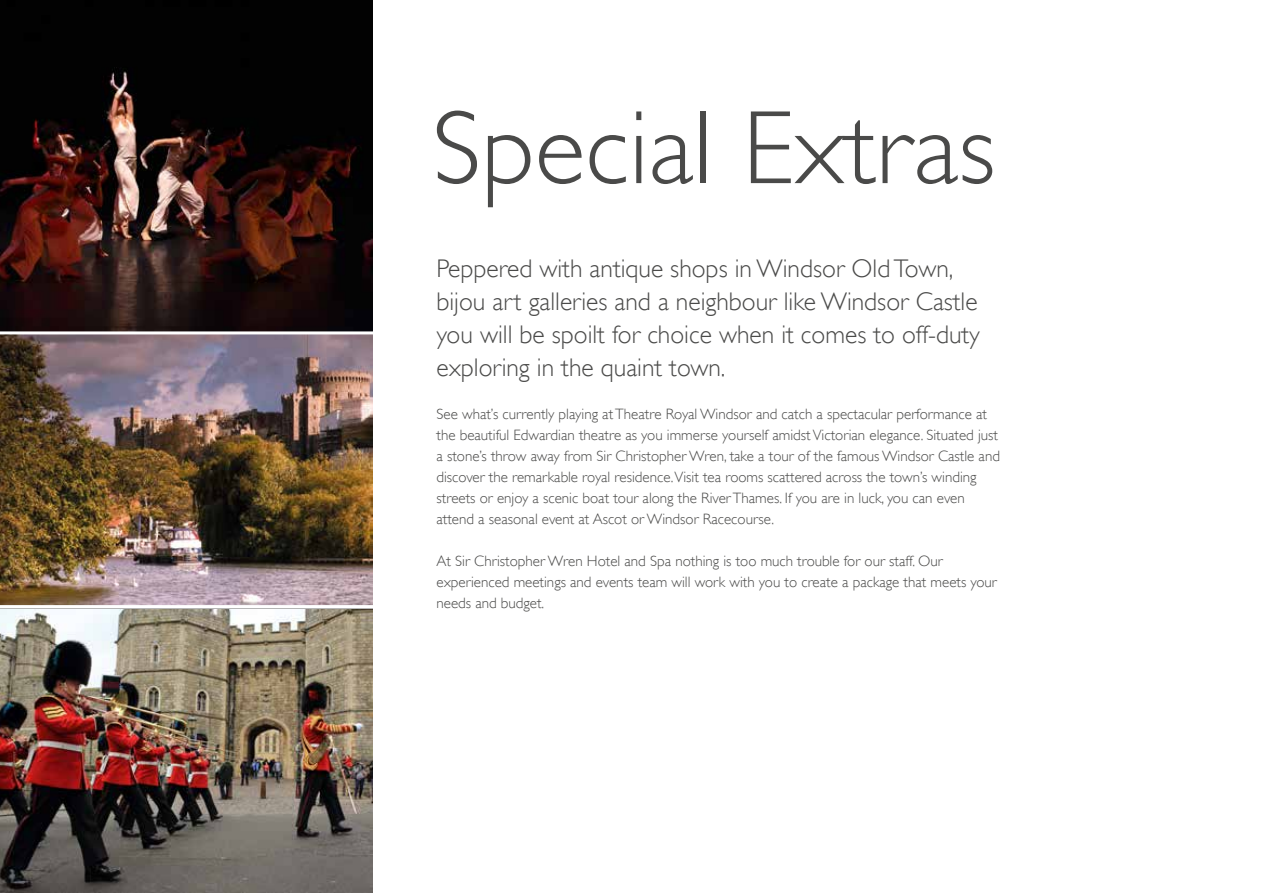
<style>
.page{position:relative;width:1263px;height:893px;background:#fff}
.page>*{position:absolute;margin:0;border:0;box-sizing:border-box;transform-origin:0 0}
.t1{font:300 105px "Gill Sans";color:#4a4a49}
.t2{font:300 25.5px/33px "Gill Sans";color:#4a4a49}
.t3{font:300 15px/21px "Gill Sans";color:#4a4a49}
</style>
<div class="page">
<img style="left:0;top:608px;width:372px;height:285px">
<img style="left:0;top:334px;width:372px;height:271px">
<svg style="left:0;top:0;width:372px;height:331px;background:#1f100e"></svg>
<h1 class="t1" style="left:432px;top:87px;width:565px">Special Extras</h1>
<h2 class="t2" style="left:436px;top:252px;width:545px">Peppered with antique shops in Windsor Old Town, bijou art galleries and a neighbour like Windsor Castle you will be spoilt for choice when it comes to off-duty exploring in the quaint town.</h2>
<p class="t3" style="left:436px;top:403px;width:565px">See what’s currently playing at Theatre Royal Windsor and catch a spectacular performance at the beautiful Edwardian theatre as you immerse yourself amidst Victorian elegance. Situated just a stone’s throw away from Sir Christopher Wren, take a tour of the famous Windsor Castle and discover the remarkable royal residence.Visit tea rooms scattered across the town’s winding streets or enjoy a scenic boat tour along the River Thames. If you are in luck, you can even attend a seasonal event at Ascot or Windsor Racecourse.</p>
<p class="t3" style="left:436px;top:550px;width:562px">At Sir Christopher Wren Hotel and Spa nothing is too much trouble for our staff. Our experienced meetings and events team will work with you to create a package that meets your needs and budget.</p>
</div>
